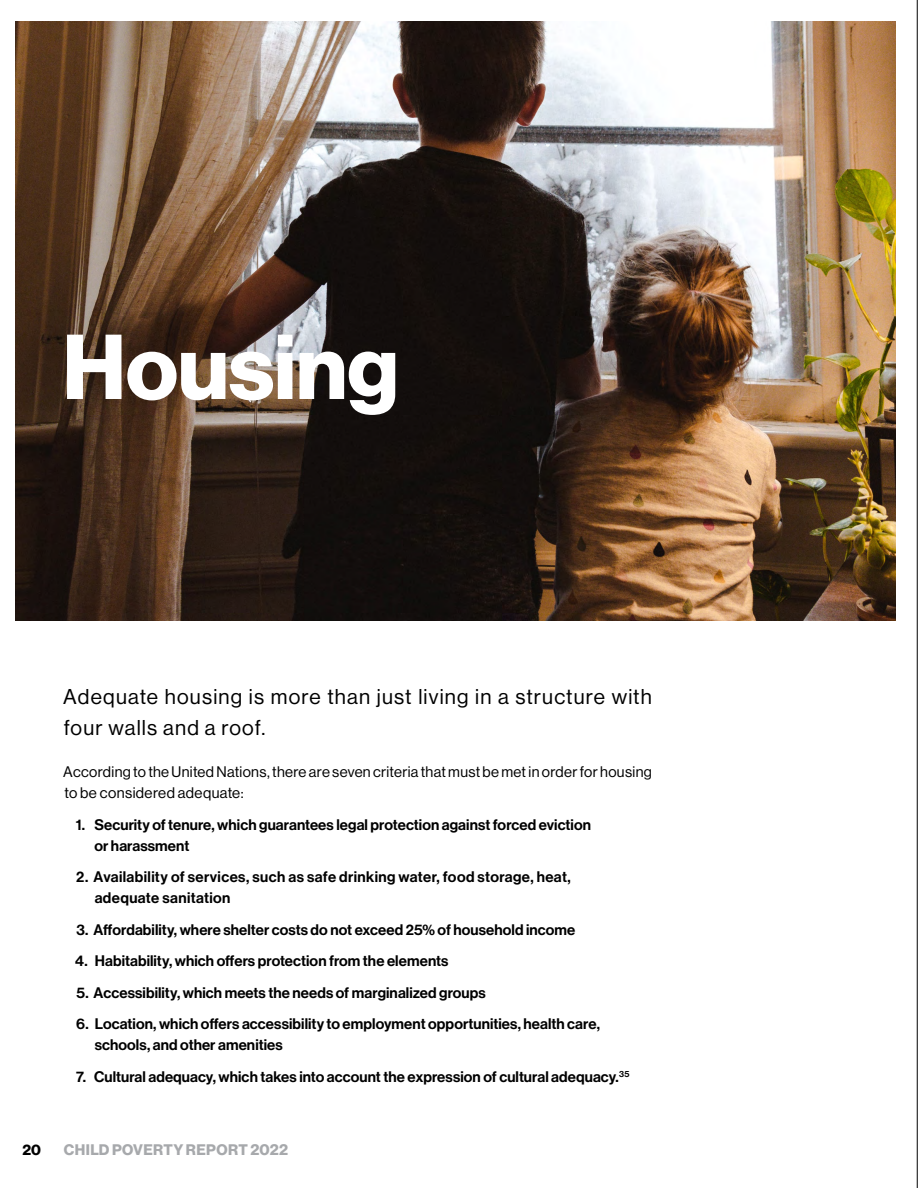
<style>
.page{position:relative;width:918px;height:1188px;background:#fff}
.page>*{position:absolute;margin:0;border:0;box-sizing:border-box;transform-origin:0 0}
.t1{font:90px "N Haas Grotesk DS Pro 75 Bd";color:#fff}
.t2{font:21px/31.5px "N Haas Grotesk DS Pro 55 Rg";letter-spacing:.055em;color:#000}
.t3{font:15px/21px "N Haas Grotesk DS Pro 65 Md";letter-spacing:.01em;color:#000}
.t4{font:15px/21px "N Haas Grotesk DS Pro 55 Rg";letter-spacing:.025em;color:#000}
.t5{font:15px "N Haas Grotesk DS Pro 75 Bd";letter-spacing:.02em;color:#a7a9ac}
.t6{font:15px "N Haas Grotesk DS Pro 75 Bd";color:#000}
</style>
<div class="page">
<img style="left:15px;top:21px;width:881px;height:600px">
<hr style="left:917px;top:0;width:1px;height:1188px;background:#000">
<h1 class="t1" style="left:63px;top:315px;width:338px">Housing</h1>
<h2 class="t2" style="left:63px;top:681px;width:590px">Adequate housing is more than just living in a structure with four walls and a roof.</h2>
<p class="t4" style="left:63px;top:761px;width:590px">According to the United Nations, there are seven criteria that must be met in order for housing to be considered adequate:</p>
<p class="t3" style="left:94px;top:814px;width:498px;text-indent:-19px">1. Security of tenure, which guarantees legal protection against forced eviction or harassment</p>
<p class="t3" style="left:95px;top:866px;width:478px;text-indent:-19px">2. Availability of services, such as safe drinking water, food storage, heat, adequate sanitation</p>
<p class="t3" style="left:76px;top:919px;width:501px">3. Affordability, where shelter costs do not exceed 25% of household income</p>
<p class="t3" style="left:75px;top:950px;width:375px">4. Habitability, which offers protection from the elements</p>
<p class="t3" style="left:77px;top:982px;width:411px">5. Accessibility, which meets the needs of marginalized groups</p>
<p class="t3" style="left:95px;top:1013px;width:507px;text-indent:-18px">6. Location, which offers accessibility to employment opportunities, health care, schools, and other amenities</p>
<p class="t3" style="left:76px;top:1066px;width:555px">7. Cultural adequacy, which takes into account the expression of cultural adequacy.<sup>35</sup></p>
<p class="t6" style="left:23px;top:1141px;width:20px">20</p>
<p class="t5" style="left:64px;top:1141px;width:226px">CHILD POVERTY REPORT 2022</p>
</div>
